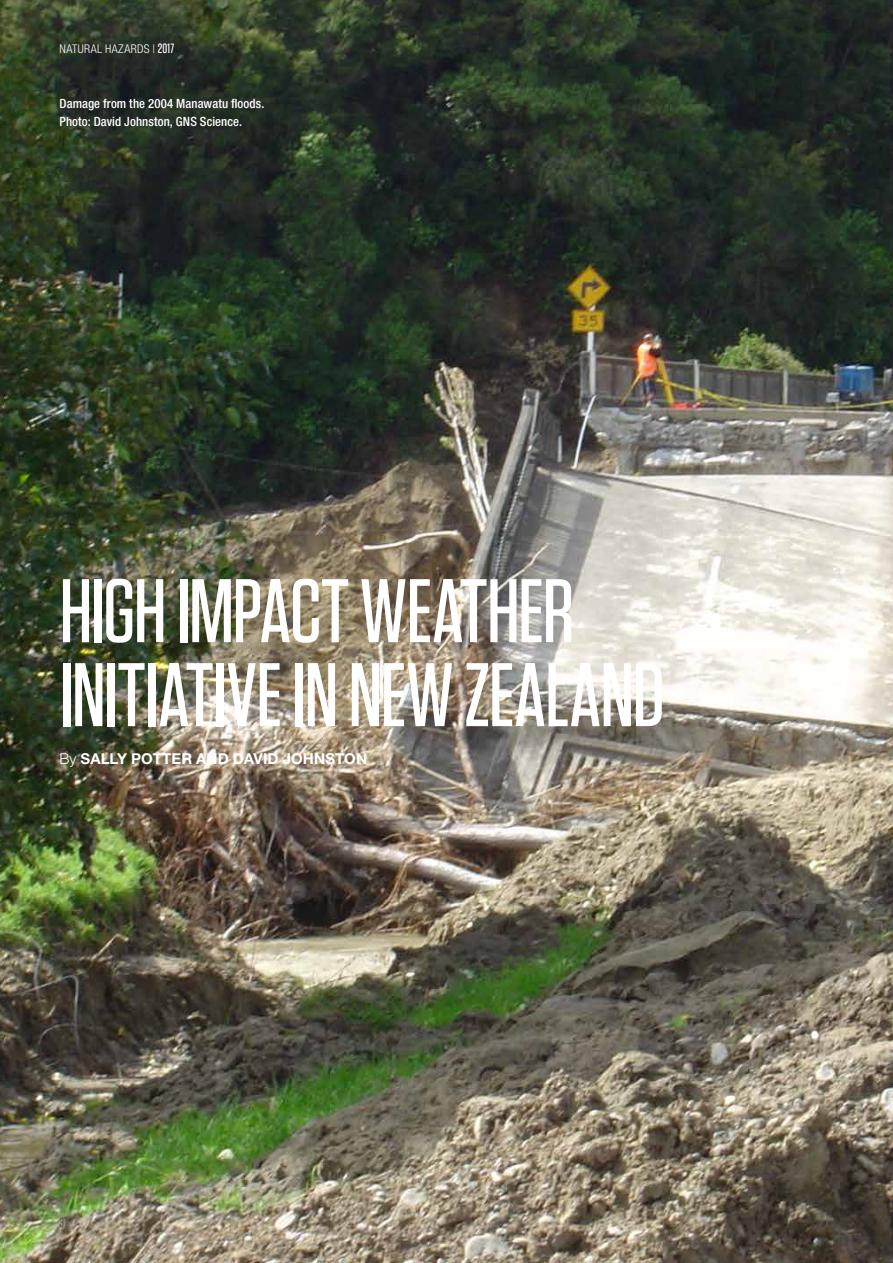
<style>
.page{position:relative;width:893px;height:1263px;background:#fff}
.page>*{position:absolute;margin:0;border:0;box-sizing:border-box;transform-origin:0 0}
.t1{font:500 90px/84px "Tungsten";letter-spacing:-.015em;color:#fff}
.t2{font:700 15px "Helvetica Neue LT Pro";letter-spacing:.005em;color:#fff}
.t3{font:500 13.5px "Tungsten";color:#58595b}
.t4{font:500 condensed 12.75px/18px "Helvetica Neue LT Pro";letter-spacing:.005em;color:#fff}
.t5{font:300 condensed 12px "Helvetica Neue LT Pro";letter-spacing:.035em;color:#fff}
.s1{font-family:"Tungsten";font-weight:500;font-stretch:normal;font-size:13.5px}
.s2{font-weight:300}
</style>
<div class="page">
<img style="left:0;top:0;width:893px;height:1263px">
<p class="t5" style="left:60px;top:42px;width:116px">NATURAL HAZARDS | <span class="s1">2017</span></p>
<p class="t4" style="left:60px;top:94px;width:206px">Damage from the 2004 Manawatu floods.<br>Photo: David Johnston, GNS Science.</p>
<h1 class="t1" style="left:60px;top:570px;width:607px">HIGH IMPACT WEATHER<br>INITIATIVE IN NEW ZEALAND</h1>
<p class="t2" style="left:60px;top:749px;width:309px"><span class="s2">By</span> SALLY POTTER AND DAVID JOHNSTON</p>
<p class="t3" style="left:60px;top:1215px;width:11px">32</p>
</div>
